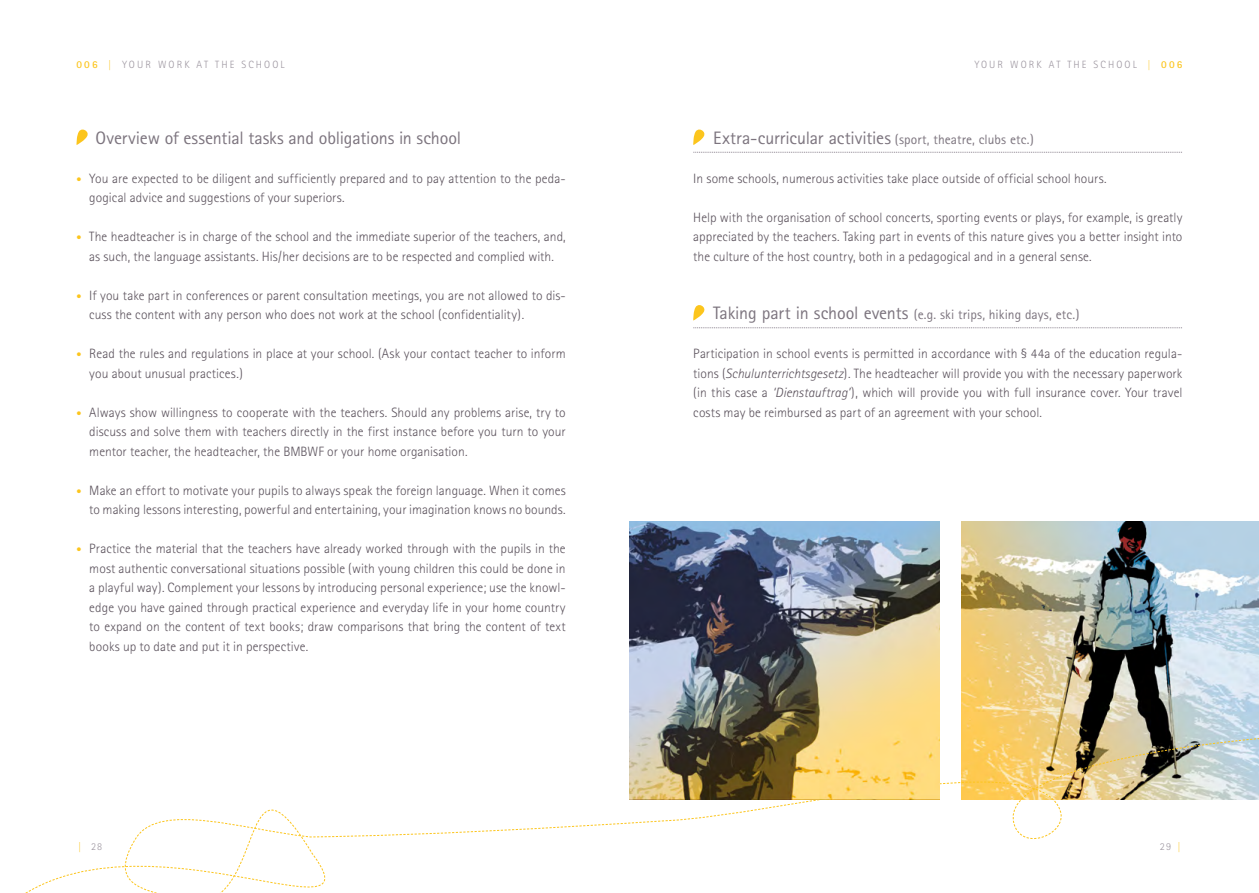
<style>
.page{position:relative;width:1259px;height:893px;background:#fff}
.page>*{position:absolute;margin:0;border:0;box-sizing:border-box;transform-origin:0 0}
.t1{font:18px "Rotis Sans Serif";letter-spacing:-.01em;color:#7c747e}
.t2{font:300 13.5px/19.5px "Rotis Sans Serif";letter-spacing:.005em;color:#5b525c;text-align:justify}
.t3{font:13.5px "Rotis Sans Serif";letter-spacing:.005em;color:#7c747e}
.t4{font:300 10.5px "Rotis Sans Serif";letter-spacing:.2em;color:#9d96a0}
.s1{font-weight:700;color:#fcc51d}
.s2{color:#fcc51d}
.s3{font-size:10.5px;color:#fcc51d}
.s4{font-size:13.5px}
.s5{font-size:18px}
.s6{font-style:italic}
</style>
<div class="page">
<svg style="left:76px;top:130px;width:12px;height:15px"></svg>
<svg style="left:693px;top:152px;width:489px;height:1px"></svg>
<svg style="left:693px;top:327px;width:489px;height:1px"></svg>
<svg style="left:693px;top:130px;width:12px;height:15px"></svg>
<svg style="left:693px;top:305px;width:12px;height:16px"></svg>
<img style="left:961px;top:521px;width:298px;height:204px">
<svg style="left:961px;top:725px;width:298px;height:10px;background:#beb188"></svg>
<svg style="left:25px;top:735px;width:1234px;height:158px"></svg>
<img style="left:629px;top:521px;width:311px;height:278px">
<p class="t4" style="left:77px;top:58px;width:209px"><span class="s1">006</span> <span class="s2">│</span> YOUR WORK AT THE SCHOOL</p>
<h1 class="t1" style="left:96px;top:127px;width:367px">Overview of essential tasks and obligations in school</h1>
<p class="t2" style="left:89px;top:168px;width:478px;text-indent:-13px"><span class="s3">•</span> You are expected to be diligent and sufficiently prepared and to pay attention to the peda&shy;gogical advice and suggestions of your superiors.</p>
<p class="t2" style="left:77px;top:227px;width:491px;text-align:center"><span class="s3">•</span> The headteacher is in charge of the school and the immediate superior of the teachers, and, as such, the language assistants. His/her decisions are to be respected and complied with.</p>
<p class="t2" style="left:89px;top:285px;width:478px;text-indent:-13px"><span class="s3">•</span> If you take part in conferences or parent consultation meetings, you are not allowed to dis&shy;cuss the content with any person who does not work at the school (confidentiality).</p>
<p class="t2" style="left:89px;top:344px;width:478px;text-indent:-13px"><span class="s3">•</span> Read the rules and regulations in place at your school. (Ask your contact teacher to inform you about unusual practices.)</p>
<p class="t2" style="left:89px;top:402px;width:478px;text-indent:-13px"><span class="s3">•</span> Always show willingness to cooperate with the teachers. Should any problems arise, try to discuss and solve them with teachers directly in the first instance before you turn to your mentor teacher, the headteacher, the BMBWF or your home organisation.</p>
<p class="t2" style="left:77px;top:480px;width:491px;text-align:right"><span class="s3">•</span> Make an effort to motivate your pupils to always speak the foreign language. When it comes to making lessons interesting, powerful and entertaining, your imagination knows no bounds.</p>
<p class="t2" style="left:89px;top:539px;width:478px;text-indent:-13px"><span class="s3">•</span> Practice the material that the teachers have already worked through with the pupils in the most authentic conversational situations possible (with young children this could be done in a playful way). Complement your lessons by introducing personal experience; use the knowl&shy;edge you have gained through practical experience and everyday life in your home country to expand on the content of text books; draw comparisons that bring the content of text books up to date and put it in perspective.</p>
<p class="t4" style="left:974px;top:58px;width:209px">YOUR WORK AT THE SCHOOL <span class="s2">│</span> <span class="s1">006</span></p>
<h1 class="t1" style="left:713px;top:127px;width:322px">Extra-curricular activities <span class="s4">(sport, theatre, clubs etc.)</span></h1>
<p class="t2" style="left:693px;top:168px;width:415px">In some schools, numerous activities take place outside of official school hours.</p>
<p class="t2" style="left:693px;top:207px;width:491px">Help with the organisation of school concerts, sporting events or plays, for example, is greatly appreciated by the teachers. Taking part in events of this nature gives you a better insight into the culture of the host country, both in a pedagogical and in a general sense.</p>
<p class="t3" style="left:713px;top:307px;width:368px"><span class="s5">Taking part in school events</span> (e.g. ski trips, hiking days, etc.)</p>
<p class="t2" style="left:693px;top:344px;width:490px">Participation in school events is permitted in accordance with § 44a of the education regula&shy;tions (<span class="s6">Schulunterrichtsgesetz</span>). The headteacher will provide you with the necessary paperwork (in this case a <span class="s6">‘Dienstauftrag’</span>), which will provide you with full insurance cover. Your travel costs may be reimbursed as part of an agreement with your school.</p>
<p class="t4" style="left:77px;top:841px;width:27px"><span class="s2">│</span> 28</p>
<p class="t4" style="left:1160px;top:841px;width:24px">29 <span class="s2">│</span></p>
</div>
